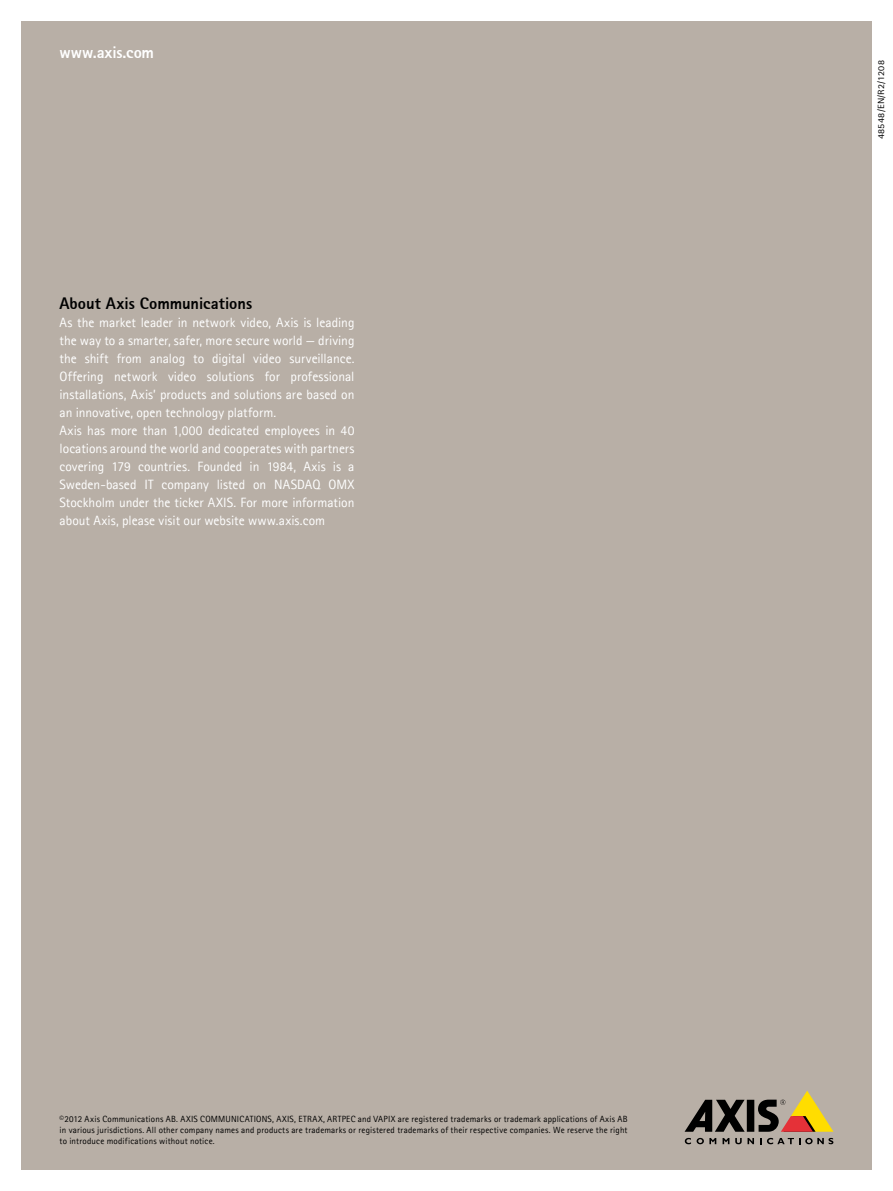
<style>
.page{position:relative;width:893px;height:1191px;background:#fff}
.page>*{position:absolute;margin:0;border:0;box-sizing:border-box;transform-origin:0 0}
.t1{font:800 16.5px "Agfa Rotis Sans Serif";color:#000}
.t2{font:800 16.5px "Agfa Rotis Sans Serif";letter-spacing:-.005em;color:#fff}
.t3{font:13.5px/18px "Agfa Rotis Sans Serif";color:#fff}
.t4{font:9px/10.8px "Agfa Rotis Sans Serif";letter-spacing:.02em;color:#000;text-align:justify}
.t5{font:9px "Agfa Rotis Sans Serif";letter-spacing:.02em;color:#000;scale:1.12 1}
</style>
<div class="page">
<div style="left:21px;top:21px;width:851px;height:1148px;background:#b8afa6"></div>
<div style="left:747px;top:1099px;width:7px;height:32px;background:#000"></div>
<svg style="left:685px;top:1099px;width:60px;height:32px"></svg>
<svg style="left:758px;top:1090px;width:75px;height:41px"></svg>
<svg style="left:685px;top:1137px;width:6px;height:7px"></svg>
<svg style="left:697px;top:1137px;width:19px;height:7px"></svg>
<svg style="left:723px;top:1138px;width:6px;height:6px"></svg>
<svg style="left:735px;top:1138px;width:19px;height:6px"></svg>
<svg style="left:760px;top:1137px;width:73px;height:7px"></svg>
<p class="t2" style="left:60px;top:42px;width:96px">www.axis.com</p>
<p class="t1" style="left:60px;top:293px;width:194px">About Axis Communications</p>
<p class="t3" style="left:60px;top:313px;width:297px">As the market leader in network video, Axis is leading the way to a smarter, safer, more secure world — driving the shift from analog to digital video surveillance.<br>Offering network video solutions for professional installations, Axis’ products and solutions are based on an innovative, open technology platform.<br>Axis has more than 1,000 dedicated employees in 40 locations around the world and cooperates with partners covering 179 countries. Founded in 1984, Axis is a Sweden-based IT company listed on NASDAQ OMX Stockholm under the ticker AXIS. For more information about Axis, please visit our website www.axis.com</p>
<p class="t4" style="left:60px;top:1113px;width:570px">©2012 Axis Communications AB. AXIS COMMUNICATIONS, AXIS, ETRAX, ARTPEC and VAPIX are registered trademarks or trademark applications of Axis AB in various jurisdictions. All other company names and products are trademarks or registered trademarks of their respective companies. We reserve the right to introduce modifications without notice.</p>
<p class="t5" style="left:876px;top:139px;width:72px;rotate:-90deg">48548/EN/R2/1208</p>
</div>
